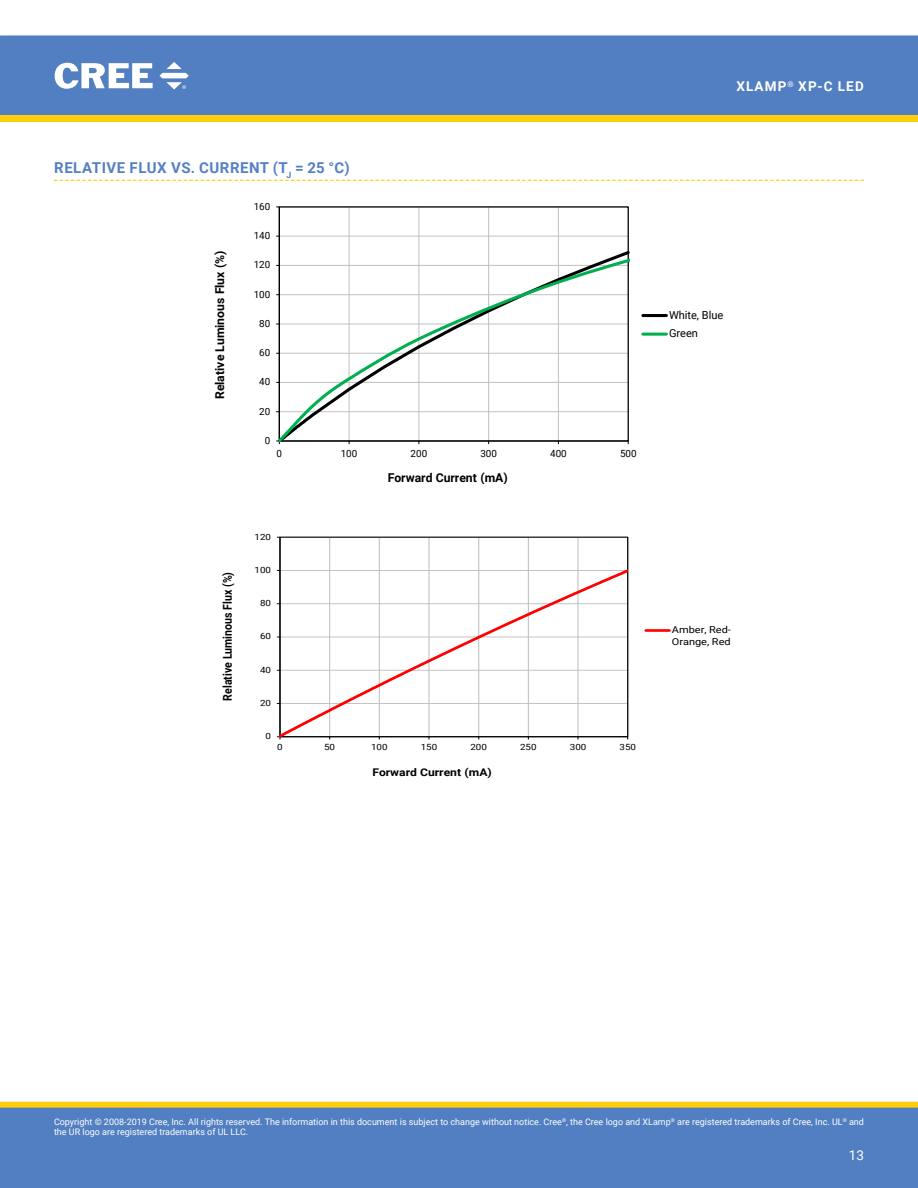
<style>
.page{position:relative;width:918px;height:1188px;background:#fff}
.page>*{position:absolute;margin:0;border:0;box-sizing:border-box;transform-origin:0 0}
.t1{font:700 15px "Roboto";letter-spacing:.035em;color:#5580c3}
.t2{font:700 13.5px "Roboto";letter-spacing:.085em;color:#fff}
.t3{font:13.5px "Roboto";color:#fff}
.t4{font:700 12.15px "Roboto";color:#000}
.t5{font:700 12.15px "Roboto";color:#000;scale:.87 1}
.t6{font:11.1px/18.6px "Roboto";color:#000}
.t7{font:700 10.65px "Roboto";letter-spacing:-.005em;color:#000;scale:1.15 1}
.t8{font:9.9px "Roboto";letter-spacing:-.01em;color:#000}
.t9{font:9.6px/11.4px "Roboto";color:#000;scale:1.15 1}
.t10{font:9px/10.8px "Roboto";color:#fff}
.t11{font:8.55px "Roboto";letter-spacing:-.01em;color:#000;scale:1.15 1}
</style>
<div class="page">
<div style="left:1px;top:36px;width:916px;height:78px;background:#527fc1"></div>
<div style="left:0;top:35px;width:918px;height:80px;border:1px solid #527fc1"></div>
<svg style="left:55px;top:63px;width:98px;height:26px"></svg>
<svg style="left:159px;top:62px;width:30px;height:28px"></svg>
<div style="left:1px;top:1102px;width:916px;height:6px;background:#fcce0b"></div>
<div style="left:0;top:1102px;width:918px;height:6px;border:1px solid #fcce0b"></div>
<div style="left:0;top:1108px;width:918px;height:80px;background:#527fc1"></div>
<svg style="left:0;top:115px;width:918px;height:7px;background:#fbce0d"></svg>
<svg style="left:54px;top:180px;width:810px;height:1px"></svg>
<hr style="left:349px;top:207px;width:1px;height:234px;background:#c0c0c0">
<hr style="left:418px;top:207px;width:1px;height:234px;background:#c0c0c0">
<hr style="left:488px;top:207px;width:1px;height:234px;background:#c0c0c0">
<hr style="left:558px;top:207px;width:1px;height:234px;background:#c0c0c0">
<hr style="left:279px;top:207px;width:1px;height:234px;background:#000">
<svg style="left:279px;top:221px;width:350px;height:221px"></svg>
<hr style="left:643px;top:314px;width:23px;height:3px;background:#000">
<hr style="left:643px;top:333px;width:23px;height:3px;background:#00b050">
<hr style="left:329px;top:537px;width:1px;height:200px;background:#c0c0c0">
<hr style="left:379px;top:537px;width:1px;height:200px;background:#c0c0c0">
<hr style="left:429px;top:537px;width:1px;height:200px;background:#c0c0c0">
<hr style="left:478px;top:537px;width:1px;height:200px;background:#c0c0c0">
<hr style="left:528px;top:537px;width:1px;height:200px;background:#c0c0c0">
<hr style="left:578px;top:537px;width:1px;height:200px;background:#c0c0c0">
<hr style="left:280px;top:537px;width:1px;height:200px;background:#000">
<svg style="left:280px;top:567px;width:348px;height:170px"></svg>
<hr style="left:646px;top:629px;width:23px;height:3px;background:#f00">
<h1 class="t1" style="left:54px;top:157px;width:297px">RELATIVE FLUX VS. CURRENT (T<sub>J</sub> = 25 °C)</h1>
<p class="t8" style="left:254px;top:199px;width:18px">160</p>
<h3 class="t4" style="left:211px;top:399px;width:150px;rotate:-90deg">Relative Luminous Flux (%)</h3>
<h3 class="t5" style="left:219px;top:701px;width:149px;rotate:-90deg">Relative Luminous Flux (%)</h3>
<p class="t8" style="left:254px;top:229px;width:18px">140</p>
<p class="t8" style="left:254px;top:258px;width:18px">120</p>
<p class="t8" style="left:254px;top:287px;width:18px">100</p>
<p class="t8" style="left:259px;top:316px;width:12px">80</p>
<p class="t8" style="left:259px;top:346px;width:12px">60</p>
<p class="t8" style="left:259px;top:375px;width:12px">40</p>
<p class="t8" style="left:259px;top:404px;width:12px">20</p>
<p class="t8" style="left:265px;top:434px;width:7px">0</p>
<p class="t8" style="left:277px;top:446px;width:7px">0</p>
<p class="t8" style="left:341px;top:446px;width:18px">100</p>
<p class="t8" style="left:411px;top:446px;width:18px">200</p>
<p class="t8" style="left:480px;top:446px;width:18px">300</p>
<p class="t8" style="left:550px;top:446px;width:18px">400</p>
<p class="t8" style="left:620px;top:446px;width:18px">500</p>
<p class="t11" style="left:255px;top:531px;width:16px">120</p>
<p class="t11" style="left:255px;top:564px;width:16px">100</p>
<p class="t11" style="left:260px;top:597px;width:11px">80</p>
<p class="t11" style="left:260px;top:630px;width:11px">60</p>
<p class="t11" style="left:260px;top:664px;width:11px">40</p>
<p class="t11" style="left:260px;top:697px;width:11px">20</p>
<p class="t11" style="left:266px;top:730px;width:6px">0</p>
<h3 class="t4" style="left:388px;top:469px;width:122px">Forward Current (mA)</h3>
<p class="t11" style="left:277px;top:741px;width:6px">0</p>
<p class="t11" style="left:324px;top:741px;width:11px">50</p>
<p class="t11" style="left:371px;top:741px;width:16px">100</p>
<p class="t11" style="left:421px;top:741px;width:16px">150</p>
<p class="t11" style="left:471px;top:741px;width:16px">200</p>
<p class="t11" style="left:520px;top:741px;width:16px">250</p>
<p class="t11" style="left:570px;top:741px;width:16px">300</p>
<p class="t11" style="left:620px;top:741px;width:16px">350</p>
<p class="t7" style="left:372px;top:765px;width:105px">Forward Current (mA)</p>
<h2 class="t2" style="left:736px;top:77px;width:129px">XLAMP<sup>®</sup> XP-C LED</h2>
<p class="t6" style="left:669px;top:305px;width:56px">White, Blue<br>Green</p>
<p class="t9" style="left:672px;top:624px;width:53px">Amber, Red-<br>Orange, Red</p>
<p class="t10" style="left:54px;top:1116px;width:812px">Copyright © 2008-2019 Cree, Inc. All rights reserved. The information in this document is subject to change without notice. Cree<sup>®</sup>, the Cree logo and XLamp<sup>®</sup> are registered trademarks of Cree, Inc. UL<sup>®</sup> and the UR logo are registered trademarks of UL LLC.</p>
<h2 class="t3" style="left:849px;top:1145px;width:17px">13</h2>
</div>
